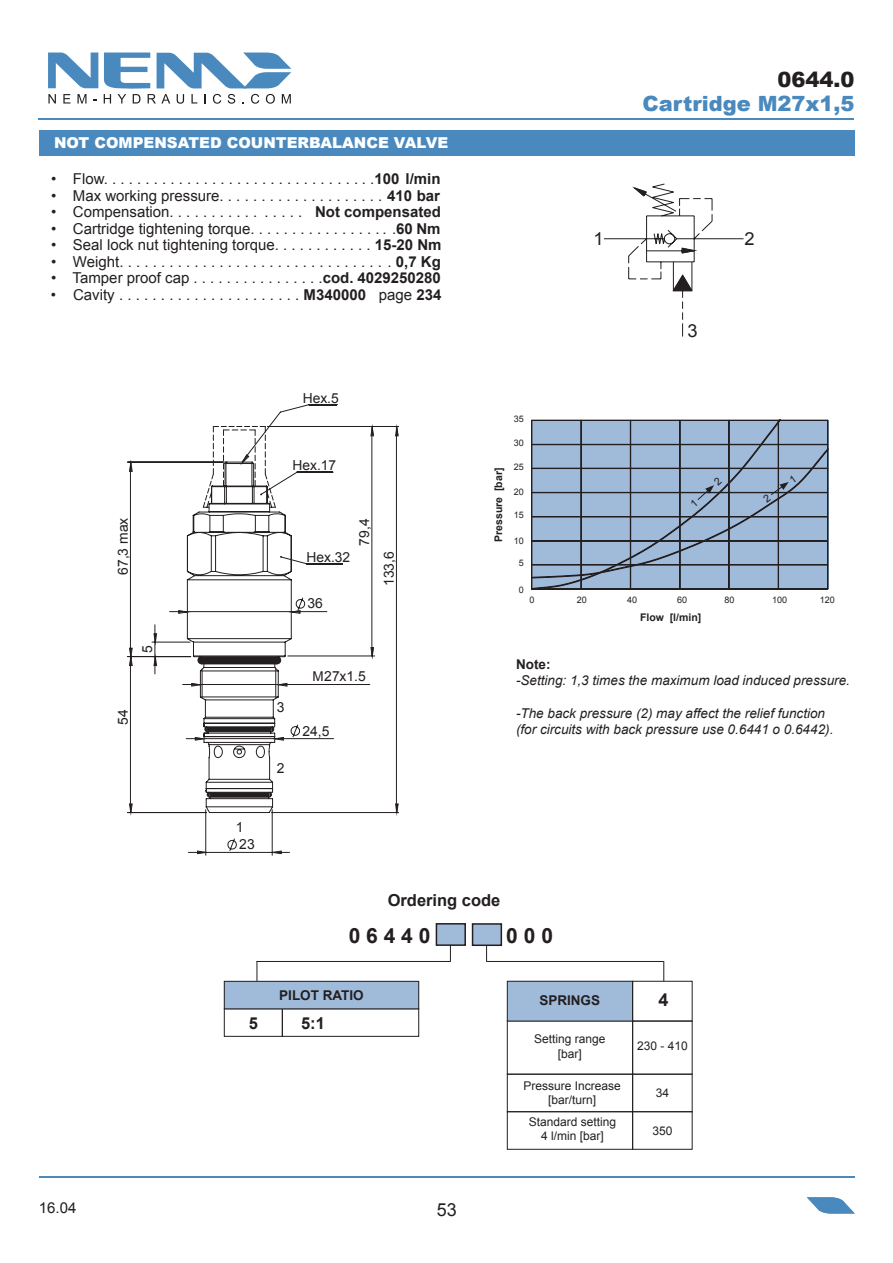
<style>
.page{position:relative;width:893px;height:1263px;background:#fff}
.page>*{position:absolute;margin:0;border:0;box-sizing:border-box;transform-origin:0 0}
.t1{font:900 21px "Arial";color:#4a89be}
.t2{font:700 21px "Arial";color:#231f20}
.t3{font:900 21px "Arial";color:#231f20}
.t4{font:18px "Arial";color:#231f20}
.t5{font:700 18px "Arial";color:#231f20}
.t6{font:700 16.5px "Arial";color:#231f20}
.t7{font:15px "Arial";color:#231f20}
.t8{font:900 15px "Arial";color:#fff}
.t9{font:13.95px "Arial";color:#231f20}
.t10{font:13.8px "Arial";color:#231f20}
.t11{font:italic 13.5px/16.2px "Arial";color:#231f20}
.t12{font:700 13.5px "Arial";color:#231f20}
.t13{font:12px/14.4px "Arial";color:#231f20;text-align:center}
.t14{font:700 10.5px "Arial";color:#231f20}
.t15{font:9px "Arial";color:#231f20}
.s1{font-weight:700}
.s2{font-size:13.5px}
</style>
<div class="page">
<hr style="left:39px;top:1176px;width:815px;height:2px;background:#4a89be">
<hr style="left:39px;top:119px;width:815px;height:1px;background:#4a89be">
<svg style="left:807px;top:1197px;width:48px;height:16px"></svg>
<svg style="left:48px;top:53px;width:50px;height:35px"></svg>
<svg style="left:48px;top:94px;width:8px;height:10px"></svg>
<svg style="left:63px;top:94px;width:7px;height:10px"></svg>
<svg style="left:77px;top:94px;width:9px;height:10px"></svg>
<svg style="left:104px;top:53px;width:187px;height:51px"></svg>
<div style="left:39px;top:131px;width:816px;height:25px;background:#4a89be"></div>
<div style="left:473px;top:924px;width:28px;height:21px;background:#a0bada"></div>
<div style="left:472px;top:923px;width:30px;height:23px;border:2px solid #231f20"></div>
<div style="left:436px;top:924px;width:29px;height:21px;background:#a0bada"></div>
<div style="left:436px;top:923px;width:30px;height:23px;border:2px solid #231f20"></div>
<svg style="left:486px;top:945px;width:1px;height:16px"></svg>
<svg style="left:450px;top:945px;width:1px;height:17px"></svg>
<svg style="left:257px;top:962px;width:1px;height:19px"></svg>
<hr style="left:257px;top:961px;width:193px;height:1px;background:#231f20">
<div style="left:224px;top:1008px;width:59px;height:29px;border:1px solid #231f20"></div>
<div style="left:282px;top:1008px;width:137px;height:29px;border:1px solid #231f20"></div>
<div style="left:224px;top:981px;width:195px;height:28px;background:#a0bada"></div>
<div style="left:224px;top:981px;width:195px;height:28px;border:1px solid #231f20"></div>
<div style="left:507px;top:1074px;width:126px;height:38px;border:1px solid #231f20"></div>
<div style="left:507px;top:1111px;width:126px;height:39px;border:1px solid #231f20"></div>
<div style="left:507px;top:981px;width:125px;height:40px;background:#a0bada"></div>
<div style="left:507px;top:981px;width:126px;height:40px;border:1px solid #231f20"></div>
<div style="left:632px;top:1074px;width:60px;height:38px;border:1px solid #231f20"></div>
<div style="left:632px;top:1111px;width:60px;height:39px;border:1px solid #231f20"></div>
<hr style="left:486px;top:961px;width:178px;height:1px;background:#231f20">
<svg style="left:604px;top:183px;width:140px;height:154px"></svg>
<svg style="left:632px;top:961px;width:61px;height:61px"></svg>
<svg style="left:127px;top:404px;width:272px;height:452px"></svg>
<svg style="left:197px;top:838px;width:84px;height:16px"></svg>
<svg style="left:154px;top:426px;width:244px;height:387px"></svg>
<svg style="left:129px;top:462px;width:3px;height:351px"></svg>
<svg style="left:179px;top:426px;width:126px;height:387px"></svg>
<div style="left:299px;top:669px;width:25px;height:15px;background:#fff"></div>
<svg style="left:531px;top:419px;width:297px;height:171px;background:#90a6c2"></svg>
<h1 class="t3" style="left:778px;top:64px;width:79px">0644.0</h1>
<p class="t8" style="left:54px;top:132px;width:102px">NOT COMPENSATE</p>
<p class="t8" style="left:210px;top:132px;width:66px">D COUNTE</p>
<p class="t8" style="left:298px;top:132px;width:58px">RBALANCE</p>
<p class="t8" style="left:394px;top:132px;width:54px">VALVE</p>
<p class="t7" style="left:51px;top:169px;width:391px">• Flow.................................<span class="s1">100 l/min</span></p>
<p class="t7" style="left:51px;top:186px;width:391px">• Maxworkingpressure....................<span class="s1">410 bar</span></p>
<p class="t7" style="left:51px;top:202px;width:391px">• Compensation. . . . . . . . . . . . . . . . <span class="s1">Not compensated</span></p>
<p class="t7" style="left:51px;top:219px;width:391px">• Cartridge tightening torque. . . . . . . . . . . . . . . . . .<span class="s1">60 Nm</span></p>
<p class="t7" style="left:51px;top:235px;width:392px">• Seal lock nut tightening torque. . . . . . . . . . . . <span class="s1">15-20 Nm</span></p>
<p class="t7" style="left:51px;top:252px;width:391px">• Weight.................................<span class="s1">0,7 Kg</span></p>
<p class="t7" style="left:51px;top:268px;width:391px">• Tamper proof cap . . . . . . . . . . . . . . . .<span class="s1">cod. 4029250280</span></p>
<p class="t7" style="left:51px;top:285px;width:392px">• Cavity......................<span class="s1">M340000</span> page <span class="s1">234</span></p>
<h1 class="t1" style="left:642px;top:88px;width:214px">CARTRIDGE M27X1,5</h1>
<p class="t4" style="left:593px;top:227px;width:12px">1</p>
<p class="t4" style="left:744px;top:227px;width:12px">2</p>
<p class="t4" style="left:687px;top:319px;width:12px">3</p>
<p class="t9" style="left:114px;top:575px;width:59px;rotate:-90deg">67,3 max</p>
<p class="t9" style="left:138px;top:653px;width:9px;rotate:-90deg">5</p>
<p class="t9" style="left:114px;top:724px;width:17px;rotate:-90deg">54</p>
<p class="t9" style="left:236px;top:818px;width:9px">1</p>
<p class="t9" style="left:239px;top:835px;width:17px">23</p>
<p class="t10" style="left:303px;top:389px;width:38px">Hex.5</p>
<p class="t10" style="left:293px;top:456px;width:45px">Hex.17</p>
<p class="t10" style="left:306px;top:548px;width:45px">Hex.32</p>
<p class="t9" style="left:355px;top:545px;width:29px;rotate:-90deg">79,4</p>
<p class="t9" style="left:308px;top:594px;width:17px">36</p>
<p class="t9" style="left:380px;top:586px;width:36px;rotate:-90deg">133,6</p>
<p class="t9" style="left:277px;top:698px;width:9px">3</p>
<p class="t9" style="left:277px;top:759px;width:9px">2</p>
<p class="t9" style="left:312px;top:667px;width:55px"><span class="s2">M</span>27x1.5</p>
<p class="t9" style="left:302px;top:721px;width:29px">24,5</p>
<p class="t14" style="left:492px;top:542px;width:76px;rotate:-90deg">Pressure [bar]</p>
<p class="t15" style="left:514px;top:413px;width:12px">35</p>
<p class="t15" style="left:514px;top:437px;width:12px">30</p>
<p class="t15" style="left:514px;top:461px;width:12px">25</p>
<p class="t15" style="left:514px;top:486px;width:12px">20</p>
<p class="t15" style="left:514px;top:509px;width:12px">15</p>
<p class="t15" style="left:514px;top:534px;width:12px">10</p>
<p class="t15" style="left:519px;top:557px;width:7px">5</p>
<p class="t15" style="left:519px;top:584px;width:7px">0</p>
<p class="t15" style="left:529px;top:594px;width:7px">0</p>
<p class="t15" style="left:577px;top:594px;width:12px">20</p>
<p class="t15" style="left:627px;top:594px;width:12px">40</p>
<p class="t15" style="left:677px;top:594px;width:12px">60</p>
<p class="t15" style="left:725px;top:594px;width:12px">80</p>
<p class="t15" style="left:772px;top:594px;width:17px">100</p>
<p class="t15" style="left:820px;top:594px;width:17px">120</p>
<p class="t14" style="left:640px;top:610px;width:63px">Flow [l/min]</p>
<p class="t12" style="left:516px;top:655px;width:36px">Note:</p>
<p class="t11" style="left:516px;top:672px;width:335px">-Setting: 1,3 times the maximum load induced pressure.</p>
<p class="t11" style="left:516px;top:705px;width:319px">-The back pressure (2) may affect the relief function (for circuits with back pressure use 0.6441 o 0.6442).</p>
<p class="t6" style="left:388px;top:890px;width:114px">Ordering code</p>
<h1 class="t2" style="left:349px;top:922px;width:83px">0 6 4 4 0</h1>
<h1 class="t2" style="left:506px;top:922px;width:48px">0 0 0</h1>
<p class="t12" style="left:279px;top:986px;width:86px">PILOT RATIO</p>
<p class="t6" style="left:249px;top:1012px;width:11px">5</p>
<p class="t6" style="left:301px;top:1012px;width:25px">5:1</p>
<p class="t12" style="left:539px;top:991px;width:62px">SPRINGS</p>
<p class="t13" style="left:534px;top:1032px;width:73px">Setting range [bar]</p>
<p class="t13" style="left:523px;top:1079px;width:99px">Pressure Increase [bar/turn]</p>
<p class="t13" style="left:529px;top:1115px;width:89px">Standard setting<br>4 l/min [bar]</p>
<p class="t5" style="left:658px;top:988px;width:12px">4</p>
<p class="t13" style="left:637px;top:1038px;width:52px">230 - 410</p>
<p class="t13" style="left:656px;top:1086px;width:15px">34</p>
<p class="t13" style="left:652px;top:1123px;width:22px">350</p>
<p class="t7" style="left:39px;top:1198px;width:39px">16.04</p>
<p class="t4" style="left:437px;top:1197px;width:22px">53</p>
</div>
